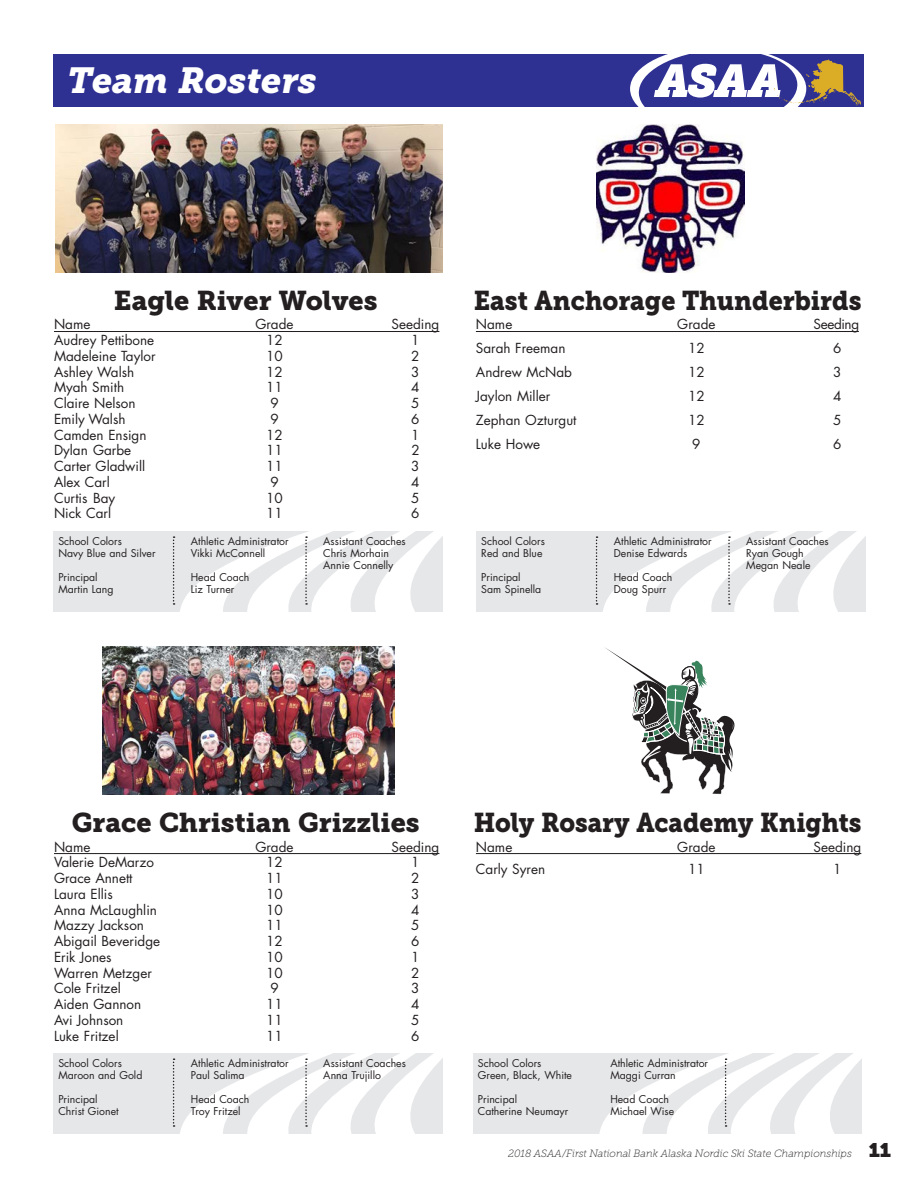
<style>
.page{position:relative;width:918px;height:1188px;background:#fff}
.page>*{position:absolute;margin:0;border:0;box-sizing:border-box;transform-origin:0 0}
.t1{font:italic 36px "Museo Slab 900";color:#fff}
.t2{font:27px "Museo Slab 900";color:#231f20}
.t3{font:27px "Museo Slab 900";color:#231f20;scale:.93 1}
.t4{font:27px "Museo Slab 900";color:#231f20;scale:.92 1}
.t5{font:13.5px "Futura";color:#231f20}
.t6{font:13.5px "Futura";letter-spacing:-.025em;color:#231f20}
.t7{font:10.5px "Futura";color:#231f20}
.t8{font:italic 10.5px "Museo Slab 100";color:#231f20}
.s1{font-family:"Museo Slab";font-style:normal;font-size:19.5px}
</style>
<div class="page">
<hr style="left:54px;top:331px;width:385px;height:1px;background:#231f20">
<hr style="left:54px;top:853px;width:385px;height:1px;background:#231f20">
<hr style="left:476px;top:331px;width:383px;height:1px;background:#231f20">
<hr style="left:476px;top:853px;width:385px;height:1px;background:#231f20">
<img style="left:55px;top:125px;width:387px;height:147px">
<img style="left:103px;top:647px;width:291px;height:147px">
<img style="left:597px;top:125px;width:147px;height:147px">
<svg style="left:605px;top:647px;width:130px;height:147px"></svg>
<div style="left:54px;top:54px;width:810px;height:53px;background:#2e3092"></div>
<svg style="left:630px;top:54px;width:231px;height:53px"></svg>
<svg style="left:54px;top:531px;width:388px;height:81px"></svg>
<svg style="left:54px;top:1053px;width:388px;height:81px"></svg>
<svg style="left:473px;top:1053px;width:389px;height:81px"></svg>
<svg style="left:477px;top:531px;width:388px;height:81px"></svg>
<p class="t1" style="left:67px;top:60px;width:251px">Team Rosters</p>
<p class="t2" style="left:114px;top:285px;width:265px">Eagle River Wolves</p>
<p class="t5" style="left:54px;top:315px;width:38px">Name</p>
<p class="t5" style="left:255px;top:315px;width:40px">Grade</p>
<p class="t5" style="left:392px;top:315px;width:49px">Seeding</p>
<p class="t5" style="left:54px;top:331px;width:102px">Audrey Pettibone</p>
<p class="t5" style="left:266px;top:331px;width:18px">12</p>
<p class="t5" style="left:411px;top:331px;width:10px">1</p>
<p class="t5" style="left:54px;top:347px;width:103px">Madeleine Taylor</p>
<p class="t5" style="left:266px;top:347px;width:18px">10</p>
<p class="t5" style="left:411px;top:347px;width:10px">2</p>
<p class="t5" style="left:54px;top:362px;width:82px">Ashley Walsh</p>
<p class="t5" style="left:266px;top:362px;width:18px">12</p>
<p class="t5" style="left:411px;top:362px;width:10px">3</p>
<p class="t5" style="left:54px;top:378px;width:72px">Myah Smith</p>
<p class="t5" style="left:266px;top:378px;width:18px">11</p>
<p class="t5" style="left:411px;top:378px;width:10px">4</p>
<p class="t5" style="left:54px;top:394px;width:83px">Claire Nelson</p>
<p class="t5" style="left:270px;top:394px;width:10px">9</p>
<p class="t5" style="left:411px;top:394px;width:10px">5</p>
<p class="t5" style="left:54px;top:410px;width:73px">Emily Walsh</p>
<p class="t5" style="left:270px;top:410px;width:10px">9</p>
<p class="t5" style="left:411px;top:410px;width:10px">6</p>
<p class="t5" style="left:54px;top:425px;width:94px">Camden Ensign</p>
<p class="t5" style="left:266px;top:425px;width:18px">12</p>
<p class="t5" style="left:411px;top:425px;width:10px">1</p>
<p class="t5" style="left:54px;top:441px;width:79px">Dylan Garbe</p>
<p class="t5" style="left:266px;top:441px;width:18px">11</p>
<p class="t5" style="left:411px;top:441px;width:10px">2</p>
<p class="t5" style="left:54px;top:457px;width:93px">Carter Gladwill</p>
<p class="t5" style="left:266px;top:457px;width:18px">11</p>
<p class="t5" style="left:411px;top:457px;width:10px">3</p>
<p class="t5" style="left:54px;top:473px;width:57px">Alex Carl</p>
<p class="t5" style="left:270px;top:473px;width:10px">9</p>
<p class="t5" style="left:411px;top:473px;width:10px">4</p>
<p class="t5" style="left:54px;top:488px;width:63px">Curtis Bay</p>
<p class="t5" style="left:266px;top:488px;width:18px">10</p>
<p class="t5" style="left:411px;top:488px;width:10px">5</p>
<p class="t5" style="left:54px;top:504px;width:59px">Nick Carl</p>
<p class="t5" style="left:266px;top:504px;width:18px">11</p>
<p class="t5" style="left:411px;top:504px;width:10px">6</p>
<p class="t7" style="left:58px;top:534px;width:65px">School Colors</p>
<p class="t7" style="left:58px;top:546px;width:99px">Navy Blue and Silver</p>
<p class="t7" style="left:58px;top:570px;width:41px">Principal</p>
<p class="t7" style="left:58px;top:582px;width:57px">Martin Lang</p>
<p class="t7" style="left:191px;top:534px;width:99px">Athletic Administrator</p>
<p class="t7" style="left:191px;top:546px;width:76px">Vikki McConnell</p>
<p class="t7" style="left:191px;top:570px;width:60px">Head Coach</p>
<p class="t7" style="left:191px;top:582px;width:45px">Liz Turner</p>
<p class="t7" style="left:323px;top:534px;width:84px">Assistant Coaches</p>
<p class="t7" style="left:323px;top:546px;width:67px">Chris Morhain</p>
<p class="t7" style="left:323px;top:558px;width:72px">Annie Connelly</p>
<p class="t3" style="left:474px;top:285px;width:419px">East Anchorage Thunderbirds</p>
<p class="t5" style="left:476px;top:315px;width:38px">Name</p>
<p class="t5" style="left:677px;top:315px;width:40px">Grade</p>
<p class="t6" style="left:813px;top:315px;width:47px">Seeding</p>
<p class="t5" style="left:476px;top:339px;width:91px">Sarah Freeman</p>
<p class="t5" style="left:688px;top:339px;width:18px">12</p>
<p class="t5" style="left:833px;top:339px;width:10px">6</p>
<p class="t5" style="left:476px;top:363px;width:98px">Andrew McNab</p>
<p class="t5" style="left:688px;top:363px;width:18px">12</p>
<p class="t5" style="left:833px;top:363px;width:10px">3</p>
<p class="t5" style="left:476px;top:387px;width:76px">Jaylon Miller</p>
<p class="t5" style="left:688px;top:387px;width:18px">12</p>
<p class="t5" style="left:833px;top:387px;width:10px">4</p>
<p class="t5" style="left:476px;top:411px;width:102px">Zephan Ozturgut</p>
<p class="t5" style="left:688px;top:411px;width:18px">12</p>
<p class="t5" style="left:833px;top:411px;width:10px">5</p>
<p class="t5" style="left:476px;top:435px;width:66px">Luke Howe</p>
<p class="t5" style="left:692px;top:435px;width:10px">9</p>
<p class="t5" style="left:833px;top:435px;width:10px">6</p>
<p class="t7" style="left:481px;top:534px;width:65px">School Colors</p>
<p class="t7" style="left:481px;top:546px;width:63px">Red and Blue</p>
<p class="t7" style="left:481px;top:570px;width:41px">Principal</p>
<p class="t7" style="left:481px;top:582px;width:62px">Sam Spinella</p>
<p class="t7" style="left:614px;top:534px;width:99px">Athletic Administrator</p>
<p class="t7" style="left:614px;top:546px;width:75px">Denise Edwards</p>
<p class="t7" style="left:614px;top:570px;width:60px">Head Coach</p>
<p class="t7" style="left:614px;top:582px;width:54px">Doug Spurr</p>
<p class="t7" style="left:746px;top:534px;width:84px">Assistant Coaches</p>
<p class="t7" style="left:746px;top:546px;width:59px">Ryan Gough</p>
<p class="t7" style="left:746px;top:558px;width:66px">Megan Neale</p>
<p class="t2" style="left:72px;top:807px;width:349px">Grace Christian Grizzlies</p>
<p class="t5" style="left:54px;top:837px;width:38px">Name</p>
<p class="t5" style="left:255px;top:837px;width:40px">Grade</p>
<p class="t5" style="left:392px;top:837px;width:49px">Seeding</p>
<p class="t5" style="left:54px;top:853px;width:102px">Valerie DeMarzo</p>
<p class="t5" style="left:266px;top:853px;width:18px">12</p>
<p class="t5" style="left:411px;top:853px;width:10px">1</p>
<p class="t5" style="left:54px;top:869px;width:80px">Grace Annett</p>
<p class="t5" style="left:266px;top:869px;width:18px">11</p>
<p class="t5" style="left:411px;top:869px;width:10px">2</p>
<p class="t5" style="left:54px;top:885px;width:60px">Laura Ellis</p>
<p class="t5" style="left:266px;top:885px;width:18px">10</p>
<p class="t5" style="left:411px;top:885px;width:10px">3</p>
<p class="t5" style="left:54px;top:900px;width:105px">Anna McLaughlin</p>
<p class="t5" style="left:266px;top:900px;width:18px">10</p>
<p class="t5" style="left:411px;top:900px;width:10px">4</p>
<p class="t5" style="left:54px;top:916px;width:92px">Mazzy Jackson</p>
<p class="t5" style="left:266px;top:916px;width:18px">11</p>
<p class="t5" style="left:411px;top:916px;width:10px">5</p>
<p class="t5" style="left:54px;top:932px;width:108px">Abigail Beveridge</p>
<p class="t5" style="left:266px;top:932px;width:18px">12</p>
<p class="t5" style="left:411px;top:932px;width:10px">6</p>
<p class="t5" style="left:54px;top:948px;width:59px">Erik Jones</p>
<p class="t5" style="left:266px;top:948px;width:18px">10</p>
<p class="t5" style="left:411px;top:948px;width:10px">1</p>
<p class="t5" style="left:54px;top:963px;width:99px">Warren Metzger</p>
<p class="t5" style="left:266px;top:963px;width:18px">10</p>
<p class="t5" style="left:411px;top:963px;width:10px">2</p>
<p class="t5" style="left:54px;top:979px;width:68px">Cole Fritzel</p>
<p class="t5" style="left:270px;top:979px;width:10px">9</p>
<p class="t5" style="left:411px;top:979px;width:10px">3</p>
<p class="t5" style="left:54px;top:995px;width:89px">Aiden Gannon</p>
<p class="t5" style="left:266px;top:995px;width:18px">11</p>
<p class="t5" style="left:411px;top:995px;width:10px">4</p>
<p class="t5" style="left:54px;top:1011px;width:71px">Avi Johnson</p>
<p class="t5" style="left:266px;top:1011px;width:18px">11</p>
<p class="t5" style="left:411px;top:1011px;width:10px">5</p>
<p class="t5" style="left:54px;top:1026px;width:66px">Luke Fritzel</p>
<p class="t5" style="left:266px;top:1026px;width:18px">11</p>
<p class="t5" style="left:411px;top:1026px;width:10px">6</p>
<p class="t7" style="left:58px;top:1056px;width:65px">School Colors</p>
<p class="t7" style="left:58px;top:1068px;width:86px">Maroon and Gold</p>
<p class="t7" style="left:58px;top:1092px;width:41px">Principal</p>
<p class="t7" style="left:58px;top:1104px;width:62px">Christ Gionet</p>
<p class="t7" style="left:191px;top:1056px;width:99px">Athletic Administrator</p>
<p class="t7" style="left:191px;top:1068px;width:55px">Paul Salima</p>
<p class="t7" style="left:191px;top:1092px;width:60px">Head Coach</p>
<p class="t7" style="left:191px;top:1104px;width:51px">Troy Fritzel</p>
<p class="t7" style="left:323px;top:1056px;width:84px">Assistant Coaches</p>
<p class="t7" style="left:323px;top:1068px;width:59px">Anna Trujillo</p>
<p class="t4" style="left:474px;top:807px;width:423px">Holy Rosary Academy Knights</p>
<p class="t5" style="left:476px;top:837px;width:38px">Name</p>
<p class="t5" style="left:677px;top:837px;width:40px">Grade</p>
<p class="t5" style="left:813px;top:837px;width:49px">Seeding</p>
<p class="t5" style="left:476px;top:860px;width:71px">Carly Syren</p>
<p class="t5" style="left:688px;top:860px;width:18px">11</p>
<p class="t5" style="left:833px;top:860px;width:10px">1</p>
<p class="t7" style="left:478px;top:1056px;width:65px">School Colors</p>
<p class="t7" style="left:478px;top:1068px;width:96px">Green, Black, White</p>
<p class="t7" style="left:478px;top:1092px;width:41px">Principal</p>
<p class="t7" style="left:478px;top:1104px;width:92px">Catherine Neumayr</p>
<p class="t7" style="left:610px;top:1056px;width:99px">Athletic Administrator</p>
<p class="t7" style="left:610px;top:1068px;width:67px">Maggi Curran</p>
<p class="t7" style="left:610px;top:1092px;width:60px">Head Coach</p>
<p class="t7" style="left:610px;top:1104px;width:65px">Michael Wise</p>
<p class="t8" style="left:508px;top:1147px;width:384px">2018 ASAA/First National Bank Alaska Nordic Ski State Championships <span class="s1">11</span></p>
</div>
